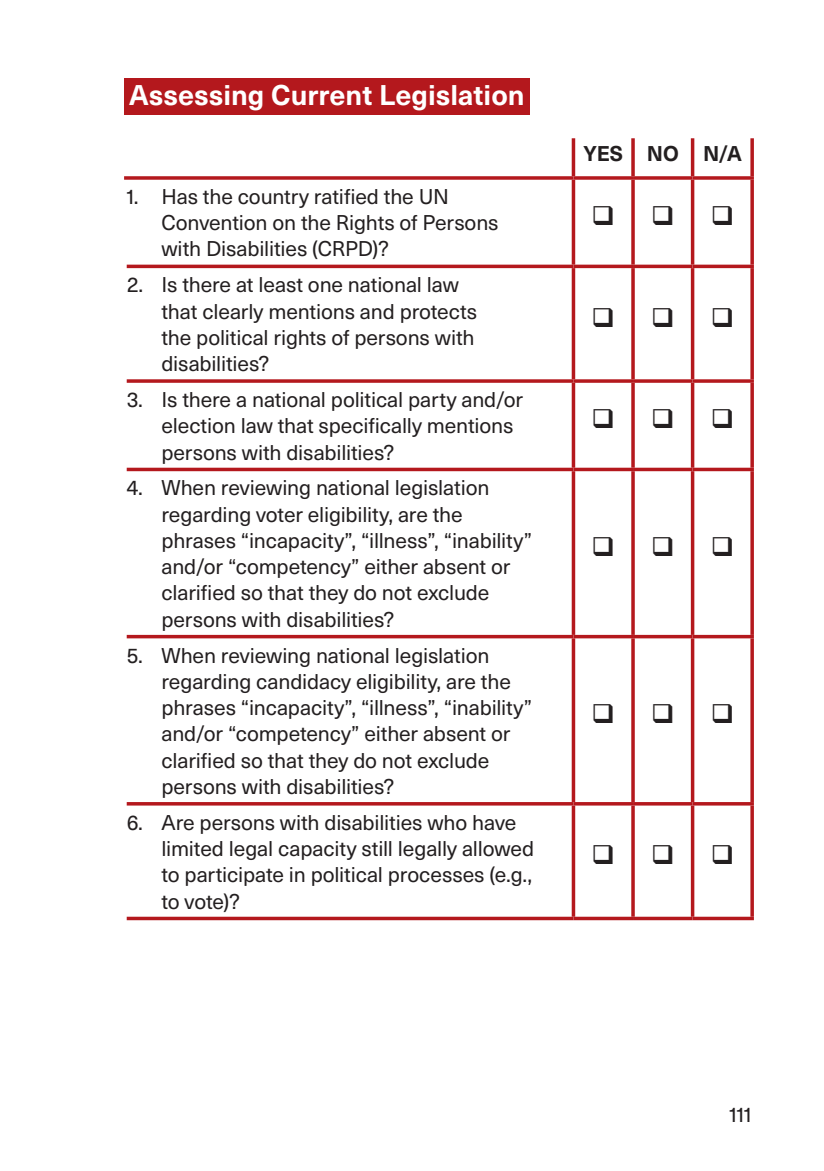
<style>
.page{position:relative;width:824px;height:1171px;background:#fff}
.page>*{position:absolute;margin:0;border:0;box-sizing:border-box;transform-origin:0 0}
.t1{font:700 28px "Neue Haas Unica Pro";color:#fff}
.t2{font:21px/26.2px "Neue Haas Unica Pro";letter-spacing:-.01em;color:#231f20}
.t3{font:700 21px "Neue Haas Unica Pro";color:#231f20}
</style>
<div class="page">
<div style="left:124px;top:79px;width:405px;height:36px;background:#b4181d"></div>
<svg style="left:571px;top:180px;width:4px;height:85px"></svg>
<hr style="left:631px;top:180px;width:3px;height:85px;background:#b4181d">
<svg style="left:690px;top:180px;width:4px;height:85px"></svg>
<hr style="left:750px;top:180px;width:3px;height:85px;background:#b4181d">
<hr style="left:127px;top:265px;width:446px;height:3px;background:#b4181d">
<hr style="left:573px;top:265px;width:60px;height:3px;background:#b4181d">
<svg style="left:571px;top:268px;width:4px;height:111px"></svg>
<hr style="left:633px;top:265px;width:59px;height:3px;background:#b4181d">
<hr style="left:631px;top:268px;width:3px;height:111px;background:#b4181d">
<hr style="left:692px;top:265px;width:61px;height:3px;background:#b4181d">
<svg style="left:690px;top:268px;width:4px;height:111px"></svg>
<hr style="left:750px;top:268px;width:3px;height:111px;background:#b4181d">
<svg style="left:127px;top:379px;width:446px;height:4px;background:#bc3438"></svg>
<svg style="left:573px;top:379px;width:60px;height:4px"></svg>
<svg style="left:571px;top:383px;width:4px;height:85px"></svg>
<svg style="left:633px;top:379px;width:59px;height:4px"></svg>
<hr style="left:631px;top:383px;width:3px;height:85px;background:#b4181d">
<svg style="left:692px;top:379px;width:61px;height:4px"></svg>
<svg style="left:690px;top:383px;width:4px;height:85px"></svg>
<hr style="left:750px;top:383px;width:3px;height:85px;background:#b4181d">
<hr style="left:127px;top:468px;width:446px;height:3px;background:#b4181d">
<hr style="left:573px;top:468px;width:60px;height:3px;background:#b4181d">
<svg style="left:571px;top:471px;width:4px;height:164px"></svg>
<hr style="left:633px;top:468px;width:59px;height:3px;background:#b4181d">
<hr style="left:631px;top:471px;width:3px;height:164px;background:#b4181d">
<hr style="left:692px;top:468px;width:61px;height:3px;background:#b4181d">
<svg style="left:690px;top:471px;width:4px;height:164px"></svg>
<hr style="left:750px;top:471px;width:3px;height:164px;background:#b4181d">
<hr style="left:127px;top:635px;width:446px;height:3px;background:#b4181d">
<hr style="left:573px;top:635px;width:60px;height:3px;background:#b4181d">
<svg style="left:571px;top:638px;width:4px;height:164px"></svg>
<hr style="left:633px;top:635px;width:59px;height:3px;background:#b4181d">
<hr style="left:631px;top:638px;width:3px;height:164px;background:#b4181d">
<hr style="left:692px;top:635px;width:61px;height:3px;background:#b4181d">
<svg style="left:690px;top:638px;width:4px;height:164px"></svg>
<hr style="left:750px;top:638px;width:3px;height:164px;background:#b4181d">
<hr style="left:127px;top:802px;width:446px;height:3px;background:#b4181d">
<hr style="left:573px;top:802px;width:60px;height:3px;background:#b4181d">
<svg style="left:571px;top:805px;width:4px;height:112px"></svg>
<hr style="left:633px;top:802px;width:59px;height:3px;background:#b4181d">
<hr style="left:631px;top:805px;width:3px;height:112px;background:#b4181d">
<hr style="left:692px;top:802px;width:61px;height:3px;background:#b4181d">
<svg style="left:690px;top:805px;width:4px;height:112px"></svg>
<hr style="left:750px;top:805px;width:3px;height:112px;background:#b4181d">
<hr style="left:127px;top:917px;width:446px;height:3px;background:#b4181d">
<hr style="left:573px;top:917px;width:60px;height:3px;background:#b4181d">
<hr style="left:633px;top:917px;width:59px;height:3px;background:#b4181d">
<hr style="left:692px;top:917px;width:61px;height:3px;background:#b4181d">
<svg style="left:571px;top:138px;width:4px;height:38px"></svg>
<hr style="left:631px;top:138px;width:3px;height:38px;background:#b4181d">
<svg style="left:690px;top:138px;width:4px;height:38px"></svg>
<hr style="left:750px;top:138px;width:3px;height:38px;background:#b4181d">
<svg style="left:573px;top:176px;width:60px;height:4px"></svg>
<svg style="left:633px;top:176px;width:59px;height:4px"></svg>
<svg style="left:692px;top:176px;width:61px;height:4px"></svg>
<svg style="left:124px;top:176px;width:449px;height:4px;background:#bd3438"></svg>
<svg style="left:631px;top:206px;width:4px;height:19px"></svg>
<svg style="left:631px;top:307px;width:4px;height:20px"></svg>
<svg style="left:631px;top:409px;width:4px;height:19px"></svg>
<svg style="left:631px;top:537px;width:4px;height:19px"></svg>
<svg style="left:631px;top:704px;width:4px;height:19px"></svg>
<svg style="left:631px;top:845px;width:4px;height:19px"></svg>
<h1 class="t1" style="left:129px;top:78px;width:397px">Assessing Current Legislation</h1>
<p class="t2" style="left:161px;top:184px;width:338px;text-indent:-35px">1. Has the country ratified the UN<br>Convention on the Rights of Persons with Disabilities (CRPD)?</p>
<p class="t2" style="left:161px;top:272px;width:317px;text-indent:-35px">2. Is there at least one national law that clearly mentions and protects the political rights of persons with disabilities?</p>
<p class="t2" style="left:161px;top:387px;width:363px;text-indent:-35px">3. Is there a national political party and/or election law that specifically mentions persons with disabilities?</p>
<p class="t2" style="left:161px;top:475px;width:372px;text-indent:-35px">4. When reviewing national legislation regarding voter eligibility, are the phrases “incapacity”, “illness”, “inability” and/or “competency” either absent or clarified so that they do not exclude persons with disabilities?</p>
<p class="t2" style="left:161px;top:642px;width:372px;text-indent:-35px">5. When reviewing national legislation regarding candidacy eligibility, are the phrases “incapacity”, “illness”, “inability” and/or “competency” either absent or clarified so that they do not exclude persons with disabilities?</p>
<p class="t2" style="left:161px;top:809px;width:374px;text-indent:-35px">6. Are persons with disabilities who have limited legal capacity still legally allowed to participate in political processes (e.g., to vote)?</p>
<p class="t3" style="left:583px;top:141px;width:160px">YES NO N/A</p>
<p class="t2" style="left:729px;top:1102px;width:24px">111</p>
</div>
